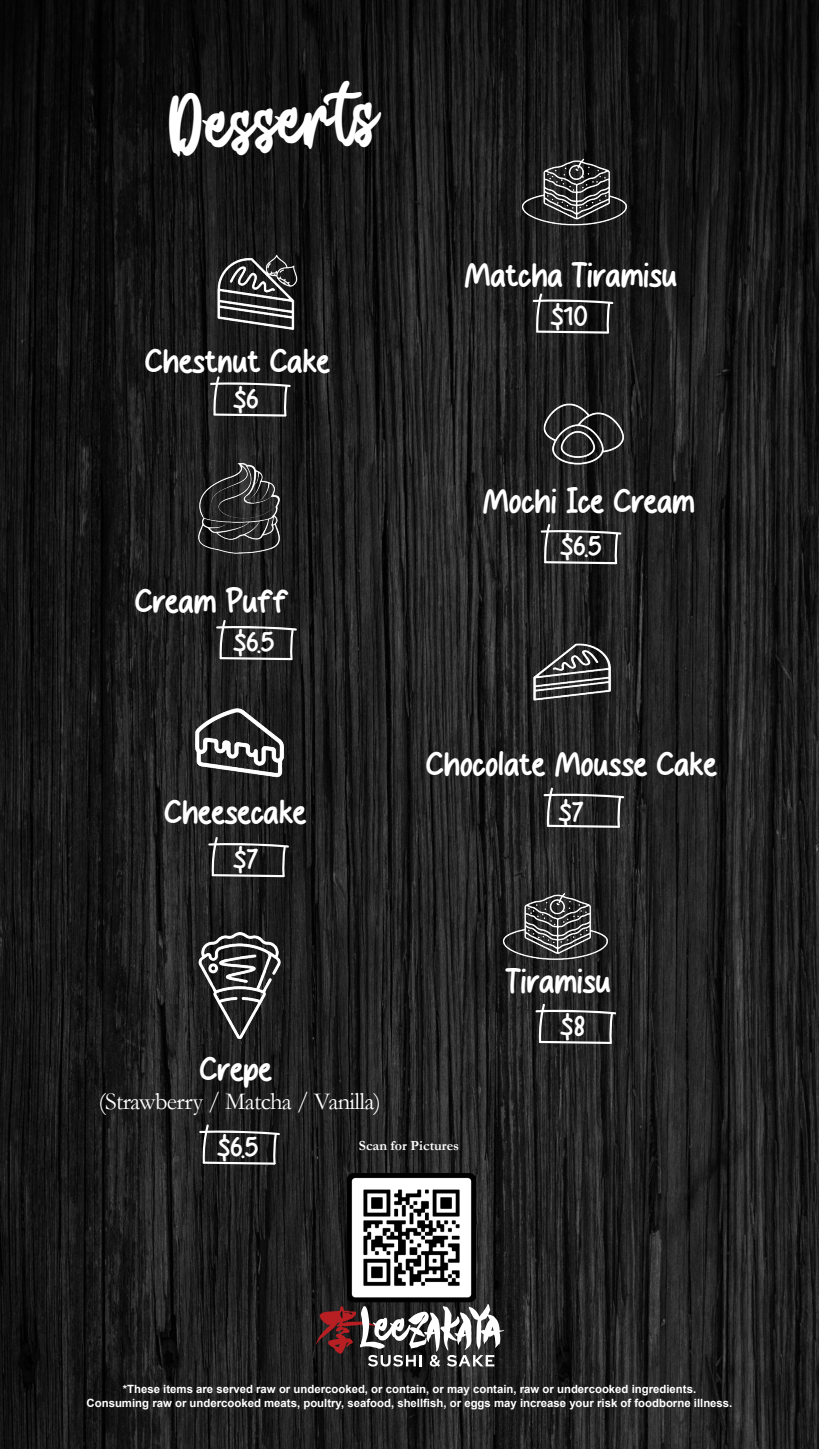
<style>
.page{position:relative;width:819px;height:1449px;background:#fff}
.page>*{position:absolute;margin:0;border:0;box-sizing:border-box;transform-origin:0 0}
.t1{font:35px "Chocolate Donuts";letter-spacing:-.025em;color:#fff}
.t2{font:35px "Present";color:#fff}
.t3{font:28px "Chocolate Donuts";color:#fff}
.t4{font:24.5px "Garamond";letter-spacing:-.025em;color:#fff}
.t5{font:700 14px "Garamond";color:#fff}
.t6{font:700 11.38px/13.7px "Arial";color:#fff;text-align:center}
</style>
<div class="page">
<img style="left:0;top:0;width:819px;height:1449px">
<svg style="left:316px;top:1304px;width:188px;height:63px"></svg>
<img style="left:476px;top:868px;width:160px;height:97px">
<img style="left:176px;top:692px;width:128px;height:92px">
<svg style="left:210px;top:376px;width:81px;height:41px;background:#3d3d3d"></svg>
<svg style="left:532px;top:293px;width:82px;height:41px;background:#3c3c3c"></svg>
<svg style="left:216px;top:619px;width:81px;height:41px;background:#404040"></svg>
<svg style="left:540px;top:523px;width:82px;height:41px;background:#404040"></svg>
<svg style="left:208px;top:836px;width:81px;height:41px;background:#3c3c3c"></svg>
<svg style="left:543px;top:787px;width:82px;height:41px;background:#424242"></svg>
<svg style="left:535px;top:1003px;width:81px;height:41px;background:#414141"></svg>
<img style="left:347px;top:1174px;width:128px;height:130px">
<img style="left:172px;top:237px;width:179px;height:110px">
<img style="left:528px;top:384px;width:106px;height:95px">
<img style="left:159px;top:439px;width:161px;height:130px">
<img style="left:506px;top:611px;width:141px;height:118px">
<img style="left:494px;top:116px;width:160px;height:160px">
<svg style="left:199px;top:1124px;width:81px;height:41px;background:#3c3c3c"></svg>
<img style="left:186px;top:932px;width:107px;height:107px">
<p class="t2" style="left:170px;top:124px;width:211px;rotate:-4deg">Desserts</p>
<p class="t1" style="left:145px;top:345px;width:187px">Chestnut Cake</p>
<p class="t3" style="left:233px;top:386px;width:28px">$6</p>
<p class="t1" style="left:135px;top:584px;width:156px">Cream Puff</p>
<p class="t3" style="left:233px;top:629px;width:44px">$6.5</p>
<p class="t1" style="left:164px;top:795px;width:144px">Cheesecake</p>
<p class="t3" style="left:233px;top:846px;width:27px">$7</p>
<p class="t1" style="left:199px;top:1052px;width:75px">Crepe</p>
<p class="t4" style="left:99px;top:1084px;width:284px">(Strawberry / Matcha / Vanilla)</p>
<p class="t1" style="left:464px;top:258px;width:215px">Matcha Tiramisu</p>
<p class="t3" style="left:550px;top:303px;width:40px">$10</p>
<p class="t1" style="left:482px;top:484px;width:214px">Mochi Ice Cream</p>
<p class="t3" style="left:560px;top:533px;width:44px">$6.5</p>
<p class="t1" style="left:426px;top:747px;width:293px">Chocolate Mousse Cake</p>
<p class="t3" style="left:558px;top:799px;width:27px">$7</p>
<p class="t1" style="left:506px;top:965px;width:107px">Tiramisu</p>
<p class="t3" style="left:560px;top:1013px;width:27px">$8</p>
<p class="t3" style="left:217px;top:1134px;width:44px">$6.5</p>
<p class="t5" style="left:359px;top:1136px;width:102px">Scan for Pictures</p>
<p class="t6" style="left:87px;top:1383px;width:647px">*These items are served raw or undercooked, or contain, or may contain, raw or undercooked ingredients.<br>Consuming raw or undercooked meats, poultry, seafood, shellfish, or eggs may increase your risk of foodborne illness.</p>
</div>
